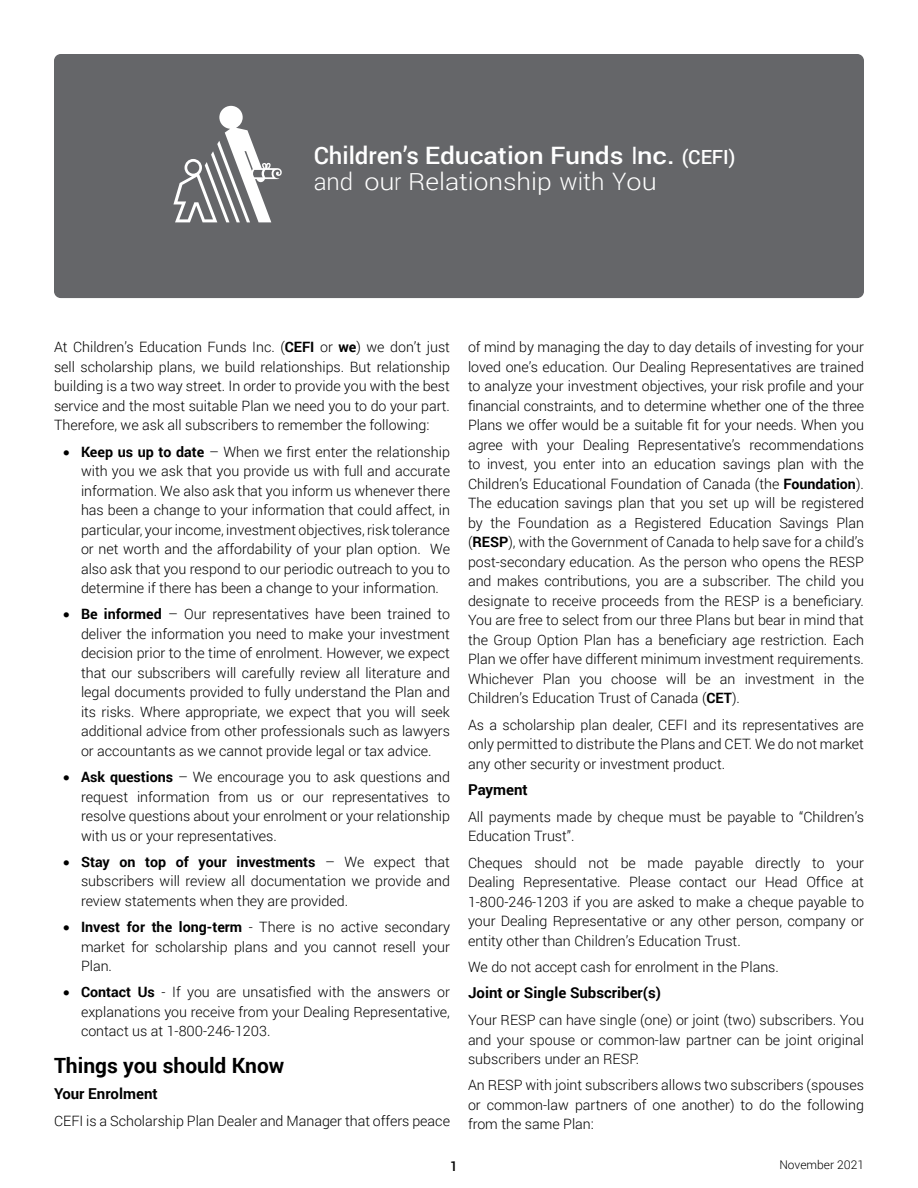
<style>
.page{position:relative;width:918px;height:1188px;background:#fff}
.page>*{position:absolute;margin:0;border:0;box-sizing:border-box;transform-origin:0 0}
.t1{font:500 24px/26.5px "Roboto";color:#fff}
.t2{font:700 21px "Roboto";color:#000}
.t3{font:700 15px "Roboto";color:#000}
.t4{font:300 14.25px/19.5px "Roboto";color:#000;text-align:justify}
.t5{font:500 13.5px "Roboto";color:#000}
.t6{font:300 12px "Roboto";color:#000}
.s1{font-size:19.5px}
.s2{font-weight:300}
.s3{font-weight:700}
</style>
<div class="page">
<div style="left:54px;top:54px;width:810px;height:244px;background:#656669;border-radius:7px"></div>
<svg style="left:173px;top:106px;width:109px;height:116px"></svg>
<h1 class="t1" style="left:314px;top:141px;width:423px">Children’s Education Funds Inc. <span class="s1">(CEFI) </span><span class="s2">and our Relationship with You</span></h1>
<p class="t4" style="left:54px;top:337px;width:398px">At Children’s Education Funds Inc. (<span class="s3">CEFI</span> or <span class="s3">we</span>) we don’t just sell scholarship plans, we build relationships. But relationship building is a two way street. In order to provide you with the best service and the most suitable Plan we need you to do your part.<br>Therefore, we ask all subscribers to remember the following:</p>
<p class="t4" style="left:81px;top:441px;width:371px;text-indent:-18px">• <span class="s3">Keep us up to date</span> – When we first enter the relationship with you we ask that you provide us with full and accurate information. We also ask that you inform us whenever there has been a change to your information that could affect, in particular, your income, investment objectives, risk tolerance or net worth and the affordability of your plan option. We also ask that you respond to our periodic outreach to you to determine if there has been a change to your information.</p>
<p class="t4" style="left:81px;top:604px;width:371px;text-indent:-18px">• <span class="s3">Be informed</span> – Our representatives have been trained to deliver the information you need to make your investment decision prior to the time of enrolment. However, we expect that our subscribers will carefully review all literature and legal documents provided to fully understand the Plan and its risks. Where appropriate, we expect that you will seek additional advice from other professionals such as lawyers or accountants as we cannot provide legal or tax advice.</p>
<p class="t4" style="left:81px;top:767px;width:371px;text-indent:-18px">• <span class="s3">Ask questions</span> – We encourage you to ask questions and request information from us or our representatives to resolve questions about your enrolment or your relationship with us or your representatives.</p>
<p class="t4" style="left:81px;top:852px;width:370px;text-indent:-18px">• <span class="s3">Stay on top of your investments</span> – We expect that subscribers will review all documentation we provide and review statements when they are provided.</p>
<p class="t4" style="left:81px;top:917px;width:371px;text-indent:-18px">• <span class="s3">Invest for the long-term</span> - There is no active secondary market for scholarship plans and you cannot resell your Plan.</p>
<p class="t4" style="left:81px;top:982px;width:370px;text-indent:-18px">• <span class="s3">Contact Us</span> - If you are unsatisfied with the answers or explanations you receive from your Dealing Representative, contact us at 1-800-246-1203.</p>
<h2 class="t2" style="left:54px;top:1051px;width:232px">Things you should Know</h2>
<p class="t3" style="left:54px;top:1084px;width:105px">Your Enrolment</p>
<p class="t4" style="left:54px;top:1111px;width:398px">CEFI is a Scholarship Plan Dealer and Manager that offers peace</p>
<p class="t4" style="left:468px;top:337px;width:398px">of mind by managing the day to day details of investing for your loved one’s education. Our Dealing Representatives are trained to analyze your investment objectives, your risk profile and your financial constraints, and to determine whether one of the three Plans we offer would be a suitable fit for your needs. When you agree with your Dealing Representative’s recommendations to invest, you enter into an education savings plan with the Children’s Educational Foundation of Canada (the <span class="s3">Foundation</span>).<br>The education savings plan that you set up will be registered by the Foundation as a Registered Education Savings Plan (<span class="s3">RESP</span>), with the Government of Canada to help save for a child’s post-secondary education. As the person who opens the RESP and makes contributions, you are a subscriber. The child you designate to receive proceeds from the RESP is a beneficiary.<br>You are free to select from our three Plans but bear in mind that the Group Option Plan has a beneficiary age restriction. Each Plan we offer have different minimum investment requirements.<br>Whichever Plan you choose will be an investment in the Children’s Education Trust of Canada (<span class="s3">CET</span>).</p>
<p class="t4" style="left:468px;top:714px;width:398px">As a scholarship plan dealer, CEFI and its representatives are only permitted to distribute the Plans and CET. We do not market any other security or investment product.</p>
<p class="t3" style="left:468px;top:779px;width:61px">Payment</p>
<p class="t4" style="left:468px;top:807px;width:397px">All payments made by cheque must be payable to “Children’s<br>Education Trust”.</p>
<p class="t4" style="left:468px;top:852px;width:398px">Cheques should not be made payable directly to your Dealing Representative. Please contact our Head Office at 1-800-246-1203 if you are asked to make a cheque payable to your Dealing Representative or any other person, company or entity other than Children’s Education Trust.</p>
<p class="t4" style="left:468px;top:957px;width:312px">We do not accept cash for enrolment in the Plans.</p>
<p class="t3" style="left:468px;top:982px;width:195px">Joint or Single Subscriber(s)</p>
<p class="t4" style="left:468px;top:1010px;width:398px">Your RESP can have single (one) or joint (two) subscribers. You and your spouse or common-law partner can be joint original subscribers under an RESP.</p>
<p class="t4" style="left:468px;top:1075px;width:398px">An RESP with joint subscribers allows two subscribers (spouses or common-law partners of one another) to do the following from the same Plan:</p>
<p class="t5" style="left:450px;top:1156px;width:9px">1</p>
<p class="t6" style="left:779px;top:1156px;width:86px">November 2021</p>
</div>
